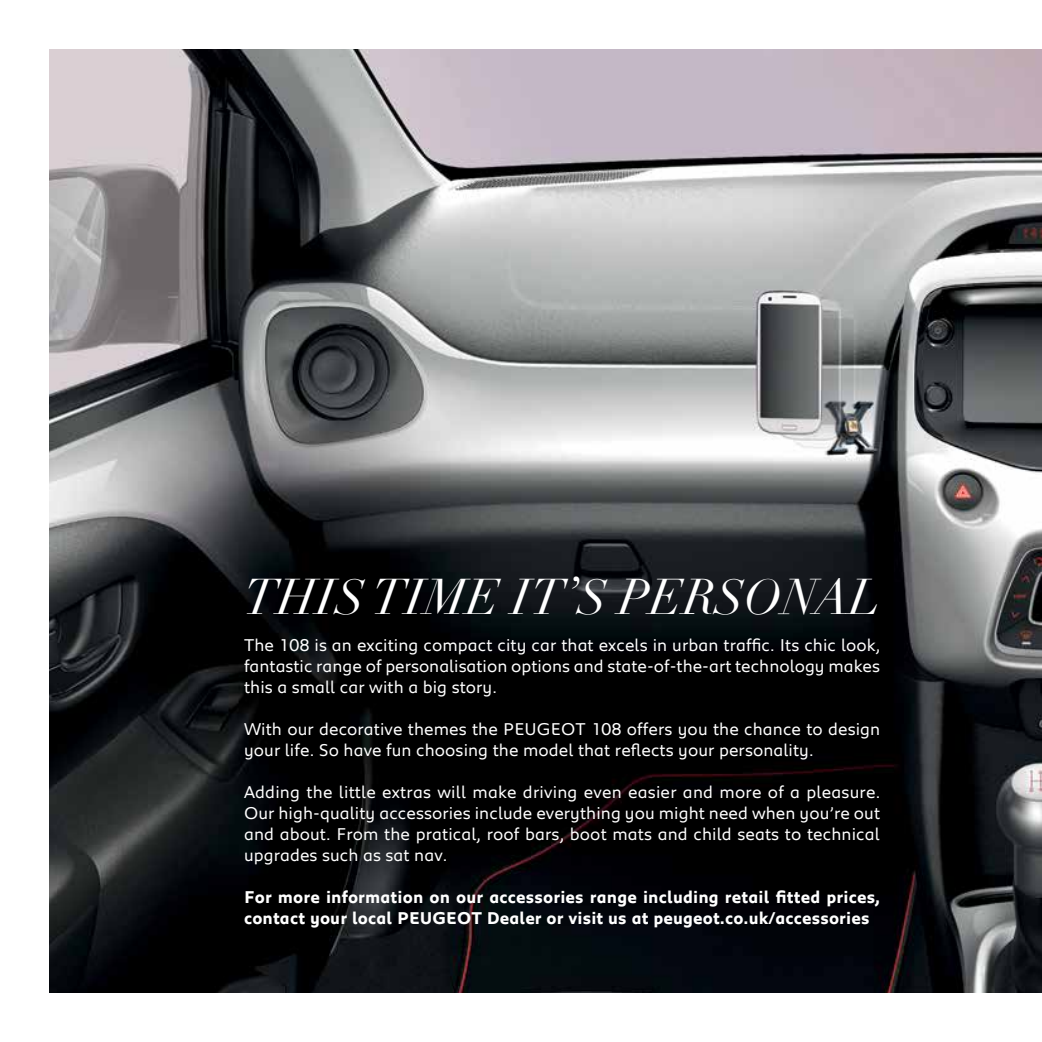
<style>
.page{position:relative;width:1042px;height:1042px;background:#fff}
.page>*{position:absolute;margin:0;border:0;box-sizing:border-box;transform-origin:0 0}
.t1{font:italic 49px "Didot";color:#fff}
.t2{font:17.5px/21px "Peugeot";letter-spacing:.005em;color:#fff;text-align:justify}
.t3{font:700 17.5px/21px "Peugeot";letter-spacing:.005em;color:#fff}
</style>
<div class="page">
<img style="left:50px;top:50px;width:992px;height:942px">
<h1 class="t1" style="left:244px;top:566px;width:638px">THIS TIME IT’S PERSONAL</h1>
<p class="t2" style="left:244px;top:634px;width:638px">The 108 is an exciting compact city car that excels in urban traffic. Its chic look, fantastic range of personalisation options and state-of-the-art technology makes this a small car with a big story.</p>
<p class="t2" style="left:244px;top:718px;width:638px">With our decorative themes the PEUGEOT 108 offers you the chance to design your life. So have fun choosing the model that reflects your personality.</p>
<p class="t2" style="left:244px;top:781px;width:638px">Adding the little extras will make driving even easier and more of a pleasure.<br>Our high-quality accessories include everything you might need when you’re out and about. From the pratical, roof bars, boot mats and child seats to technical upgrades such as sat nav.</p>
<p class="t3" style="left:244px;top:886px;width:638px">For more information on our accessories range including retail fitted prices, contact your local PEUGEOT Dealer or visit us at peugeot.co.uk/accessories</p>
</div>
